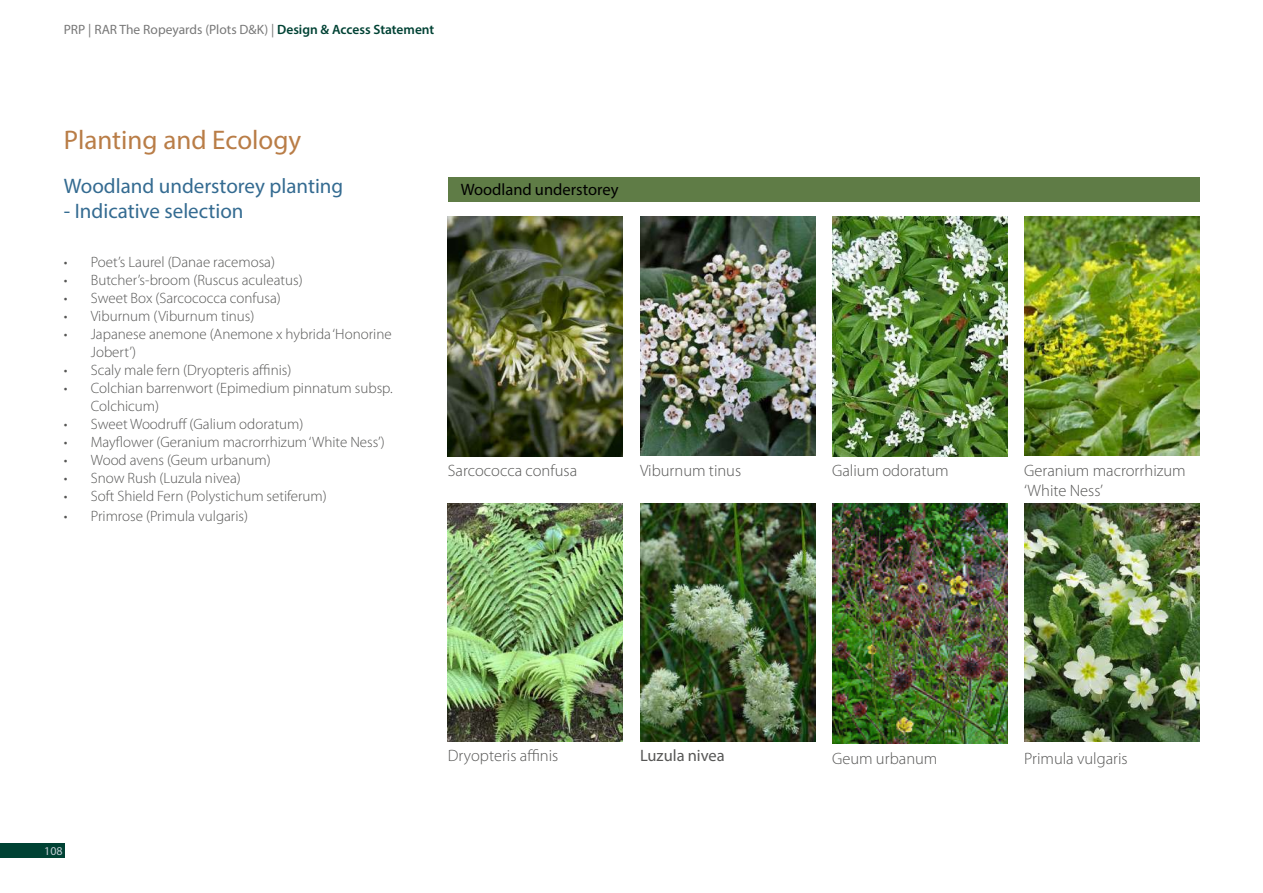
<style>
.page{position:relative;width:1263px;height:893px;background:#fff}
.page>*{position:absolute;margin:0;border:0;box-sizing:border-box;transform-origin:0 0}
.t1{font:27px "Myriad Pro";color:#b97d47}
.t2{font:21px "Myriad Pro";color:#346b91}
.t3{font:300 16.5px/19.8px "Myriad Pro";color:#575756}
.t4{font:16.5px "Myriad Pro";color:#000}
.t5{font:16.5px "Myriad Pro";color:#575756}
.t6{font:300 15px/18px "Myriad Pro";color:#575756}
.t7{font:13.5px "Myriad Pro";color:#787878}
.t8{font:12px "Myriad Pro";color:#c3ced4}
.s1{font-weight:600;color:#004234}
</style>
<div class="page">
<div style="left:448px;top:177px;width:751px;height:24px;background:#5f7c46"></div>
<img style="left:640px;top:216px;width:175px;height:239px">
<img style="left:832px;top:216px;width:175px;height:240px">
<img style="left:832px;top:503px;width:175px;height:240px">
<img style="left:640px;top:503px;width:175px;height:239px">
<img style="left:448px;top:503px;width:175px;height:239px">
<img style="left:1024px;top:216px;width:175px;height:239px">
<img style="left:1024px;top:503px;width:175px;height:239px">
<img style="left:448px;top:216px;width:175px;height:240px">
<div style="left:0;top:843px;width:65px;height:15px;background:#004234"></div>
<p class="t7" style="left:64px;top:21px;width:372px">PRP | RAR The Ropeyards (Plots D&amp;K) | <span class="s1">Design &amp; Access Statement</span></p>
<h1 class="t1" style="left:64px;top:124px;width:239px">Planting and Ecology</h1>
<h2 class="t2" style="left:64px;top:173px;width:281px">Woodland understorey planting</h2>
<h2 class="t2" style="left:64px;top:198px;width:181px">- Indicative selection</h2>
<p class="t6" style="left:64px;top:253px;width:213px">• Poet’s Laurel (Danae racemosa)</p>
<p class="t6" style="left:64px;top:271px;width:240px">• Butcher’s-broom (Ruscus aculeatus)</p>
<p class="t6" style="left:64px;top:289px;width:219px">• Sweet Box (Sarcococca confusa)</p>
<p class="t6" style="left:64px;top:307px;width:192px">• Viburnum (Viburnum tinus)</p>
<p class="t6" style="left:91px;top:325px;width:302px;text-indent:-27px">• Japanese anemone (Anemone x hybrida ‘Honorine<br>Jobert’)</p>
<p class="t6" style="left:64px;top:361px;width:229px">• Scaly male fern (Dryopteris affinis)</p>
<p class="t6" style="left:91px;top:379px;width:304px;text-indent:-27px">• Colchian barrenwort (Epimedium pinnatum subsp.<br>Colchicum)</p>
<p class="t6" style="left:64px;top:415px;width:241px">• Sweet Woodruff (Galium odoratum)</p>
<p class="t6" style="left:64px;top:433px;width:322px">• Mayflower (Geranium macrorrhizum ‘White Ness’)</p>
<p class="t6" style="left:64px;top:451px;width:208px">• Wood avens (Geum urbanum)</p>
<p class="t6" style="left:64px;top:469px;width:179px">• Snow Rush (Luzula nivea)</p>
<p class="t6" style="left:64px;top:487px;width:265px">• Soft Shield Fern (Polystichum setiferum)</p>
<p class="t6" style="left:64px;top:507px;width:186px">• Primrose (Primula vulgaris)</p>
<p class="t4" style="left:461px;top:180px;width:159px">Woodland understorey</p>
<p class="t3" style="left:448px;top:461px;width:131px">Sarcococca confusa</p>
<p class="t3" style="left:640px;top:461px;width:103px">Viburnum tinus</p>
<p class="t3" style="left:832px;top:461px;width:118px">Galium odoratum</p>
<p class="t3" style="left:1024px;top:461px;width:163px">Geranium macrorrhizum ‘White Ness’</p>
<p class="t8" style="left:44px;top:843px;width:20px">108</p>
<p class="t3" style="left:448px;top:746px;width:112px">Dryopteris affinis</p>
<p class="t5" style="left:640px;top:746px;width:86px">Luzula nivea</p>
<p class="t3" style="left:832px;top:749px;width:107px">Geum urbanum</p>
<p class="t3" style="left:1024px;top:749px;width:105px">Primula vulgaris</p>
</div>
